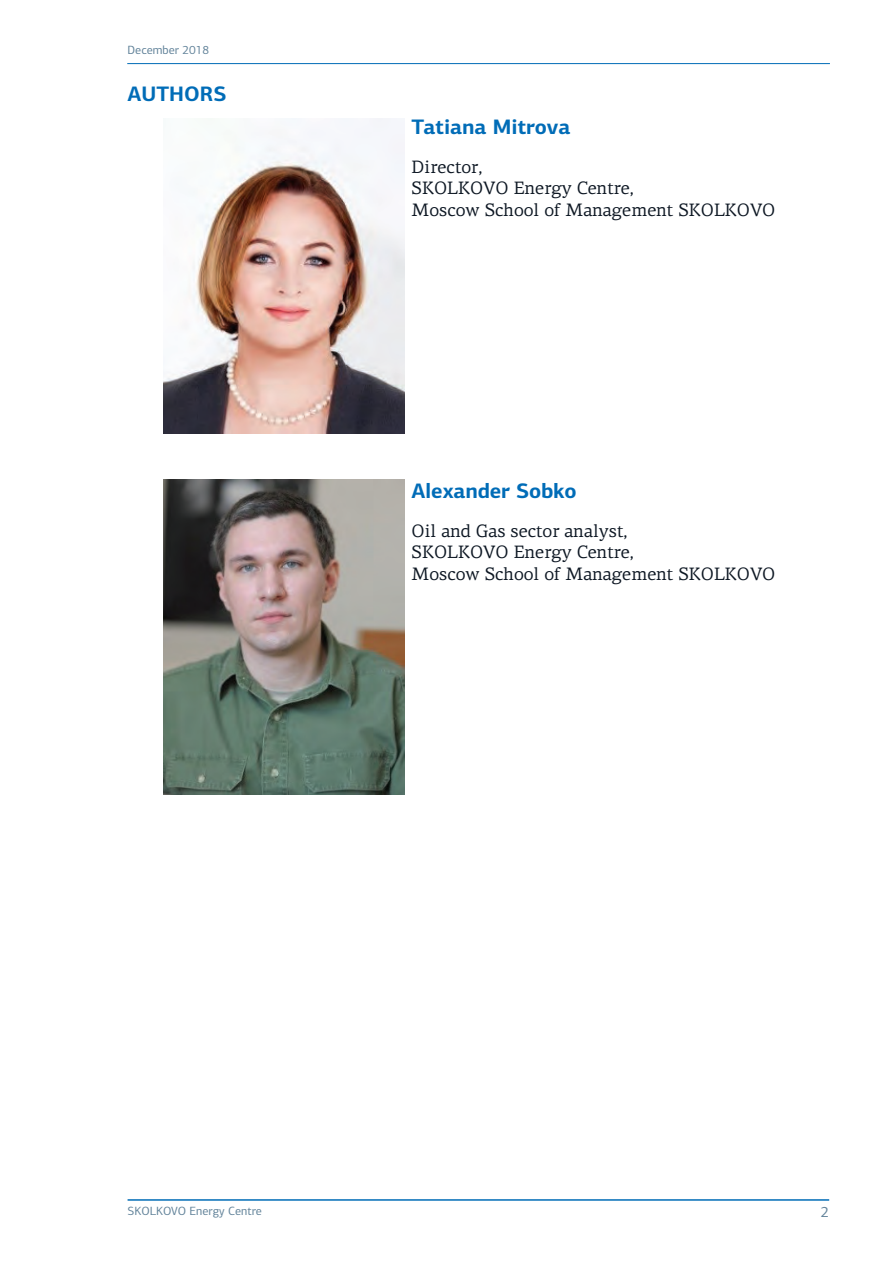
<style>
.page{position:relative;width:893px;height:1263px;background:#fff}
.page>*{position:absolute;margin:0;border:0;box-sizing:border-box;transform-origin:0 0}
.t1{font:700 21px "PF Centro Sans Pro";color:#006cb7}
.Основной_текст{font:18px "PF Centro Serif Pro";color:#0d1723}
.t2{font:15px "PF Centro Sans Pro";color:#62839a}
.t3{font:12px "PF Centro Sans Pro";color:#62839a}
</style>
<div class="page">
<hr style="left:128px;top:1199px;width:700px;height:2px;background:#006cb7">
<hr style="left:128px;top:63px;width:701px;height:1px;background:#006cb7">
<img style="left:163px;top:118px;width:241px;height:316px">
<img style="left:163px;top:479px;width:241px;height:316px">
<p class="t3" style="left:128px;top:42px;width:83px">December 2018</p>
<p class="t1" style="left:128px;top:80px;width:100px">AUTHORS</p>
<p class="t1" style="left:412px;top:114px;width:160px">Tatiana Mitrova</p>
<p class="Основной_текст" style="left:412px;top:156px;width:72px">Director,</p>
<p class="Основной_текст" style="left:412px;top:178px;width:224px">SKOLKOVO Energy Centre,</p>
<p class="Основной_текст" style="left:412px;top:199px;width:365px">Moscow School of Management SKOLKOVO</p>
<p class="t1" style="left:412px;top:477px;width:167px">Alexander Sobko</p>
<p class="Основной_текст" style="left:412px;top:520px;width:217px">Oil and Gas sector analyst,</p>
<p class="Основной_текст" style="left:412px;top:541px;width:224px">SKOLKOVO Energy Centre,</p>
<p class="Основной_текст" style="left:412px;top:563px;width:365px">Moscow School of Management SKOLKOVO</p>
<p class="t3" style="left:128px;top:1204px;width:136px">SKOLKOVO Energy Centre</p>
<p class="t2" style="left:821px;top:1203px;width:10px">2</p>
</div>
